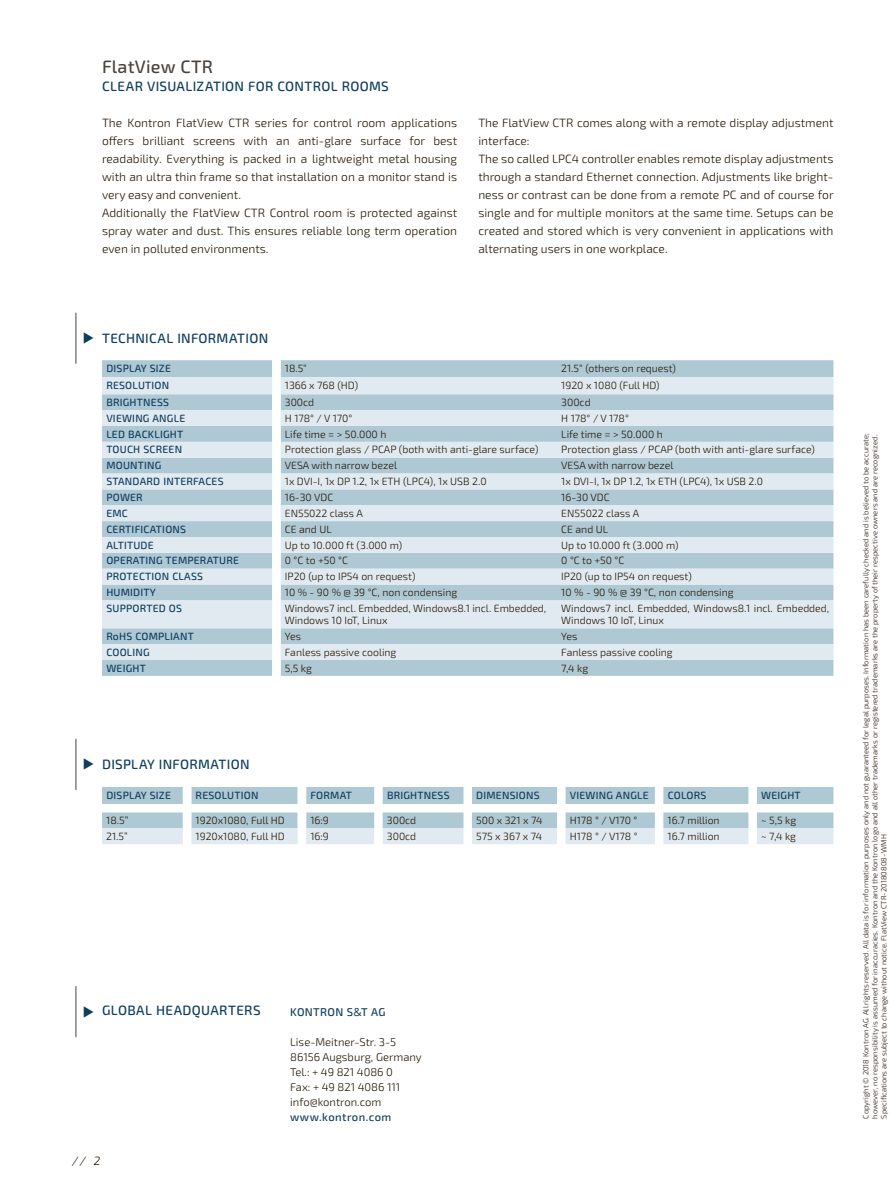
<style>
.page{position:relative;width:893px;height:1191px;background:#fff}
.page>*{position:absolute;margin:0;border:0;box-sizing:border-box;transform-origin:0 0}
.t1{font:500 18px "Exo 2.0";letter-spacing:.01em;color:#49433c}
.t2{font:500 13.5px "Exo 2.0";letter-spacing:.02em;color:#0e3c5c}
.t3{font:300 12px/18px "Exo 2.0";color:#211300}
.t4{font:italic 300 12px "Exo 2.0";color:#211300}
.t5{font:300 11.25px/15px "Exo 2.0";color:#211300}
.t6{font:500 11.25px "Exo 2.0";letter-spacing:.035em;color:#0e3c5c}
.t7{font:300 10.5px/12px "Exo 2.0";color:#211300}
.t8{font:500 10.5px "Exo 2.0";letter-spacing:.02em;color:#0e3c5c}
.t9{font:300 7.5px/9px "Exo 2.0";letter-spacing:.01em;color:#211300}
.s1{font-family:"Open Sans";font-weight:400}
</style>
<div class="page">
<hr style="left:76px;top:986px;width:1px;height:51px;background:#49433c">
<hr style="left:76px;top:313px;width:1px;height:51px;background:#49433c">
<div style="left:102px;top:360px;width:731px;height:316px;background:#aec8d4"></div>
<svg style="left:272px;top:360px;width:9px;height:316px"></svg>
<svg style="left:102px;top:377px;width:731px;height:283px;background:#cbdce4"></svg>
<hr style="left:76px;top:739px;width:1px;height:51px;background:#49433c">
<svg style="left:102px;top:787px;width:731px;height:57px"></svg>
<h1 class="t1" style="left:102px;top:60px;width:113px">FlatView CTR</h1>
<p class="t2" style="left:102px;top:81px;width:288px">CLEAR VISUALIZATION FOR CONTROL ROOMS</p>
<p class="t3" style="left:102px;top:115px;width:357px">The Kontron FlatView CTR series for control room applications offers brilliant screens with an anti-glare surface for best readability. Everything is packed in a lightweight metal housing with an ultra thin frame so that installation on a monitor stand is very easy and convenient.<br>Additionally the FlatView CTR Control room is protected against spray water and dust. This ensures reliable long term operation even in polluted environments.</p>
<p class="t3" style="left:478px;top:115px;width:357px">The FlatView CTR comes along with a remote display adjustment interface:<br>The so called LPC4 controller enables remote display adjustments through a standard Ethernet connection. Adjustments like bright&shy;ness or contrast can be done from a remote PC and of course for single and for multiple monitors at the same time. Setups can be created and stored which is very convenient in applications with alternating users in one workplace.</p>
<p class="t2" style="left:102px;top:333px;width:168px">TECHNICAL INFORMATION</p>
<p class="t8" style="left:106px;top:364px;width:66px">DISPLAY SIZE</p>
<p class="t7" style="left:285px;top:363px;width:24px">18.5“</p>
<p class="t7" style="left:561px;top:363px;width:116px">21.5“ (others on request)</p>
<p class="t8" style="left:106px;top:381px;width:64px">RESOLUTION</p>
<p class="t7" style="left:285px;top:380px;width:75px">1366 x 768 (HD)</p>
<p class="t7" style="left:561px;top:380px;width:100px">1920 x 1080 (Full HD)</p>
<p class="t8" style="left:106px;top:398px;width:64px">BRIGHTNESS</p>
<p class="t7" style="left:285px;top:397px;width:31px">300cd</p>
<p class="t7" style="left:561px;top:397px;width:31px">300cd</p>
<p class="t8" style="left:106px;top:414px;width:80px">VIEWING ANGLE</p>
<p class="t7" style="left:285px;top:413px;width:69px">H 178° / V 170°</p>
<p class="t7" style="left:561px;top:413px;width:69px">H 178° / V 178°</p>
<p class="t8" style="left:106px;top:430px;width:78px">LED BACKLIGHT</p>
<p class="t7" style="left:285px;top:429px;width:103px">Life time = &gt; 50.000 h</p>
<p class="t7" style="left:561px;top:429px;width:103px">Life time = &gt; 50.000 h</p>
<p class="t8" style="left:106px;top:446px;width:77px">TOUCH SCREEN</p>
<p class="t7" style="left:285px;top:445px;width:255px">Protection glass / PCAP (both with anti-glare surface)</p>
<p class="t7" style="left:561px;top:445px;width:255px">Protection glass / PCAP (both with anti-glare surface)</p>
<p class="t8" style="left:106px;top:462px;width:57px">MOUNTING</p>
<p class="t7" style="left:285px;top:461px;width:114px">VESA with narrow bezel</p>
<p class="t7" style="left:561px;top:461px;width:114px">VESA with narrow bezel</p>
<p class="t8" style="left:106px;top:478px;width:119px">STANDARD INTERFACES</p>
<p class="t7" style="left:285px;top:476px;width:203px">1x DVI-I, 1x DP 1.2, 1x ETH (LPC4), 1x USB 2.0</p>
<p class="t7" style="left:561px;top:476px;width:203px">1x DVI-I, 1x DP 1.2, 1x ETH (LPC4), 1x USB 2.0</p>
<p class="t8" style="left:106px;top:494px;width:38px">POWER</p>
<p class="t7" style="left:285px;top:492px;width:50px">16-30 VDC</p>
<p class="t7" style="left:561px;top:492px;width:50px">16-30 VDC</p>
<p class="t8" style="left:106px;top:509px;width:23px">EMC</p>
<p class="t7" style="left:285px;top:508px;width:79px">EN55022 class A</p>
<p class="t7" style="left:561px;top:508px;width:79px">EN55022 class A</p>
<p class="t8" style="left:106px;top:525px;width:81px">CERTIFICATIONS</p>
<p class="t7" style="left:285px;top:524px;width:48px">CE and UL</p>
<p class="t7" style="left:561px;top:524px;width:48px">CE and UL</p>
<p class="t8" style="left:106px;top:541px;width:49px">ALTITUDE</p>
<p class="t7" style="left:285px;top:540px;width:119px">Up to 10.000 ft (3.000 m)</p>
<p class="t7" style="left:561px;top:540px;width:119px">Up to 10.000 ft (3.000 m)</p>
<p class="t8" style="left:106px;top:557px;width:134px">OPERATING TEMPERATURE</p>
<p class="t7" style="left:285px;top:556px;width:65px">0 °C to +50 °C</p>
<p class="t7" style="left:561px;top:556px;width:65px">0 °C to +50 °C</p>
<p class="t8" style="left:106px;top:573px;width:98px">PROTECTION CLASS</p>
<p class="t7" style="left:285px;top:572px;width:132px">IP20 (up to IP54 on request)</p>
<p class="t7" style="left:561px;top:572px;width:132px">IP20 (up to IP54 on request)</p>
<p class="t8" style="left:106px;top:589px;width:51px">HUMIDITY</p>
<p class="t7" style="left:285px;top:587px;width:174px">10 % - 90 % @ 39 °C, non condensing</p>
<p class="t7" style="left:561px;top:587px;width:174px">10 % - 90 % @ 39 °C, non condensing</p>
<p class="t8" style="left:106px;top:605px;width:77px">SUPPORTED OS</p>
<p class="t7" style="left:285px;top:603px;width:263px">Windows7 incl. Embedded, Windows8.1 incl. Embedded,<br>Windows 10 IoT, Linux</p>
<p class="t7" style="left:561px;top:603px;width:269px">Windows7 incl. Embedded, Windows8.1 incl. Embedded,<br>Windows 10 IoT, Linux</p>
<p class="t8" style="left:106px;top:632px;width:89px">RoHS COMPLIANT</p>
<p class="t7" style="left:285px;top:631px;width:18px">Yes</p>
<p class="t7" style="left:561px;top:631px;width:18px">Yes</p>
<p class="t8" style="left:106px;top:648px;width:45px">COOLING</p>
<p class="t7" style="left:285px;top:647px;width:113px">Fanless passive cooling</p>
<p class="t7" style="left:561px;top:647px;width:113px">Fanless passive cooling</p>
<p class="t8" style="left:106px;top:664px;width:41px">WEIGHT</p>
<p class="t7" style="left:285px;top:663px;width:29px">5,5 kg</p>
<p class="t7" style="left:561px;top:663px;width:28px">7,4 kg</p>
<p class="t2" style="left:102px;top:759px;width:149px">DISPLAY INFORMATION</p>
<p class="t8" style="left:106px;top:791px;width:66px">DISPLAY SIZE</p>
<p class="t8" style="left:196px;top:791px;width:64px">RESOLUTION</p>
<p class="t8" style="left:310px;top:791px;width:43px">FORMAT</p>
<p class="t8" style="left:387px;top:791px;width:64px">BRIGHTNESS</p>
<p class="t8" style="left:476px;top:791px;width:65px">DIMENSIONS</p>
<p class="t8" style="left:570px;top:791px;width:80px">VIEWING ANGLE</p>
<p class="t8" style="left:668px;top:791px;width:40px">COLORS</p>
<p class="t8" style="left:761px;top:791px;width:41px">WEIGHT</p>
<p class="t7" style="left:106px;top:815px;width:24px">18.5”</p>
<p class="t7" style="left:196px;top:815px;width:91px">1920x1080, Full HD</p>
<p class="t7" style="left:310px;top:815px;width:20px">16:9</p>
<p class="t7" style="left:387px;top:815px;width:31px">300cd</p>
<p class="t7" style="left:476px;top:815px;width:68px">500 x 321 x 74</p>
<p class="t7" style="left:570px;top:815px;width:69px">H178 ° / V170 °</p>
<p class="t7" style="left:668px;top:815px;width:54px">16.7 million</p>
<p class="t7" style="left:761px;top:815px;width:37px">~ 5,5 kg</p>
<p class="t7" style="left:106px;top:831px;width:23px">21.5”</p>
<p class="t7" style="left:196px;top:831px;width:91px">1920x1080, Full HD</p>
<p class="t7" style="left:310px;top:831px;width:20px">16:9</p>
<p class="t7" style="left:387px;top:831px;width:31px">300cd</p>
<p class="t7" style="left:476px;top:831px;width:68px">575 x 367 x 74</p>
<p class="t7" style="left:570px;top:831px;width:69px">H178 ° / V178 °</p>
<p class="t7" style="left:668px;top:831px;width:54px">16.7 million</p>
<p class="t7" style="left:761px;top:831px;width:36px">~ 7,4 kg</p>
<p class="t2" style="left:102px;top:1005px;width:160px">GLOBAL HEADQUARTERS</p>
<p class="t4" style="left:72px;top:1156px;width:30px">// 2</p>
<p class="t6" style="left:290px;top:1008px;width:97px">KONTRON S<span class="s1">&amp;</span>T AG</p>
<p class="t5" style="left:290px;top:1035px;width:133px">Lise-Meitner-Str. 3-5<br>86156 Augsburg, Germany<br>Tel.: + 49 821 4086 0<br>Fax: + 49 821 4086 111 info@kontron.com</p>
<p class="t6" style="left:290px;top:1113px;width:103px">www.kontron.com</p>
<p class="t9" style="left:862px;top:1118px;width:687px;rotate:-90deg">Copyright © 2018 Kontron AG. All rights reserved. All data is for information purposes only and not guaranteed for legal purposes. Information has been carefully checked and is believed to be accurate; however, no responsibility is assumed for inaccuracies. Kontron and the Kontron logo and all other trademarks or registered trademarks are the property of their respective owners and are recognized.<br>Specifications are subject to change without notice. FlatView CTR-20180808- WMH</p>
</div>
